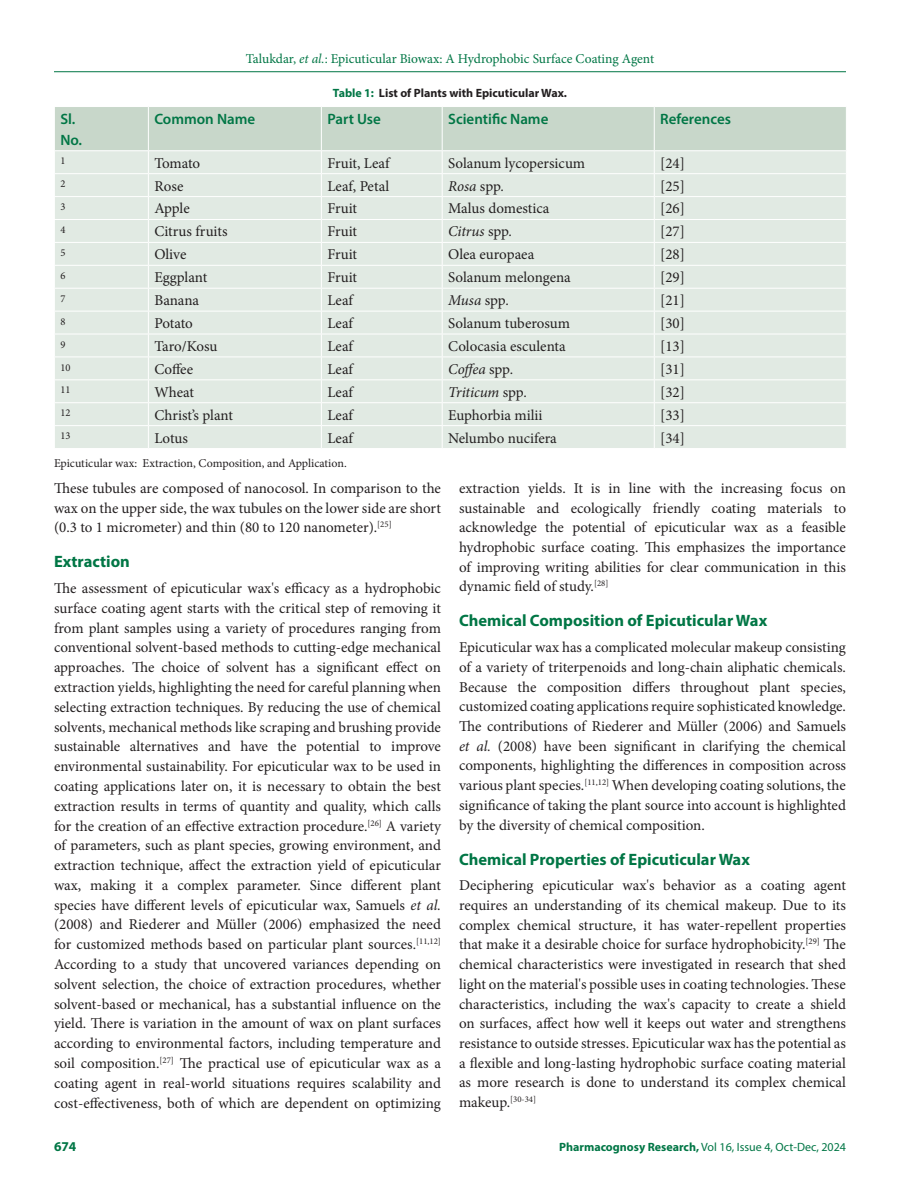
<style>
.page{position:relative;width:918px;height:1188px;background:#fff}
.page>*{position:absolute;margin:0;border:0;box-sizing:border-box;transform-origin:0 0}
.Heading_2{font:700 16.5px "Myriad Pro";color:#007645}
.Body_text__FO{font:15px/19.8px "Minion Pro";color:#231f20;text-align:justify}
.Table_Body{font:15px "Minion Pro";color:#231f20}
.Body_text{font:15px/19.8px "Minion Pro";letter-spacing:-.005em;color:#231f20;text-align:justify}
.Table_Body-2{font:italic 15px "Minion Pro";letter-spacing:-.005em;color:#231f20}
.Table_Header{font:600 15px "Myriad Pro";color:#007645}
.t1{font:13.5px "Minion Pro";color:#007645}
.t2{font:700 13.5px "Myriad Pro";color:#007645}
.Table_Footnote{font:12px "Minion Pro";color:#231f20}
.t3{font:12px "Myriad Pro";color:#007645}
.Table_Caption{font:700 12px "Myriad Pro";color:#231f20}
.t4{font:10.5px "Minion Pro";color:#231f20}
.s1{font-style:italic}
.s2{color:#007645}
.s3{font-style:normal}
.s4{font-weight:700}
</style>
<div class="page">
<hr style="left:54px;top:71px;width:792px;height:1px;background:#007645">
<svg style="left:55px;top:107px;width:791px;height:341px;background:#dfe8e1"></svg>
<p class="t1" style="left:246px;top:50px;width:410px">Talukdar, <span class="s1">et al.</span>: Epicuticular Biowax: A Hydrophobic Surface Coating Agent</p>
<p class="Table_Header" style="left:60px;top:109px;width:16px">Sl.</p>
<p class="Table_Header" style="left:60px;top:130px;width:23px">No.</p>
<p class="Table_Caption" style="left:333px;top:85px;width:236px"><span class="s2">Table 1:</span> List of Plants with Epicuticular Wax.</p>
<p class="Table_Header" style="left:154px;top:109px;width:102px">Common Name</p>
<p class="Table_Header" style="left:327px;top:109px;width:55px">Part Use</p>
<p class="Table_Header" style="left:448px;top:109px;width:102px">Scientific Name</p>
<p class="Table_Header" style="left:660px;top:109px;width:72px">References</p>
<p class="t4" style="left:60px;top:154px;width:7px">1</p>
<p class="Table_Body" style="left:154px;top:153px;width:47px">Tomato</p>
<p class="Table_Body" style="left:327px;top:153px;width:64px">Fruit, Leaf</p>
<p class="Table_Body" style="left:448px;top:153px;width:139px">Solanum lycopersicum</p>
<p class="Table_Body" style="left:660px;top:153px;width:26px">[24]</p>
<p class="t4" style="left:60px;top:177px;width:7px">2</p>
<p class="Table_Body" style="left:154px;top:176px;width:31px">Rose</p>
<p class="Table_Body" style="left:327px;top:176px;width:63px">Leaf, Petal</p>
<p class="Table_Body-2" style="left:448px;top:176px;width:58px">Rosa <span class="s3">spp</span>.</p>
<p class="Table_Body" style="left:660px;top:176px;width:26px">[25]</p>
<p class="t4" style="left:60px;top:200px;width:7px">3</p>
<p class="Table_Body" style="left:154px;top:199px;width:37px">Apple</p>
<p class="Table_Body" style="left:327px;top:199px;width:31px">Fruit</p>
<p class="Table_Body" style="left:448px;top:199px;width:103px">Malus domestica</p>
<p class="Table_Body" style="left:660px;top:199px;width:26px">[26]</p>
<p class="t4" style="left:60px;top:223px;width:7px">4</p>
<p class="Table_Body" style="left:154px;top:222px;width:75px">Citrus fruits</p>
<p class="Table_Body" style="left:327px;top:222px;width:31px">Fruit</p>
<p class="Table_Body-2" style="left:448px;top:221px;width:66px">Citrus <span class="s3">spp</span>.</p>
<p class="Table_Body" style="left:660px;top:222px;width:26px">[27]</p>
<p class="t4" style="left:60px;top:246px;width:7px">5</p>
<p class="Table_Body" style="left:154px;top:244px;width:34px">Olive</p>
<p class="Table_Body" style="left:327px;top:244px;width:31px">Fruit</p>
<p class="Table_Body" style="left:448px;top:244px;width:88px">Olea europaea</p>
<p class="Table_Body" style="left:660px;top:244px;width:26px">[28]</p>
<p class="t4" style="left:60px;top:269px;width:7px">6</p>
<p class="Table_Body" style="left:154px;top:267px;width:55px">Eggplant</p>
<p class="Table_Body" style="left:327px;top:267px;width:31px">Fruit</p>
<p class="Table_Body" style="left:448px;top:267px;width:124px">Solanum melongena</p>
<p class="Table_Body" style="left:660px;top:267px;width:26px">[29]</p>
<p class="t4" style="left:60px;top:291px;width:7px">7</p>
<p class="Table_Body" style="left:154px;top:290px;width:46px">Banana</p>
<p class="Table_Body" style="left:327px;top:290px;width:27px">Leaf</p>
<p class="Table_Body-2" style="left:448px;top:290px;width:63px">Musa <span class="s3">spp</span>.</p>
<p class="Table_Body" style="left:660px;top:290px;width:26px">[21]</p>
<p class="t4" style="left:60px;top:314px;width:7px">8</p>
<p class="Table_Body" style="left:154px;top:313px;width:40px">Potato</p>
<p class="Table_Body" style="left:327px;top:313px;width:27px">Leaf</p>
<p class="Table_Body" style="left:448px;top:313px;width:123px">Solanum tuberosum</p>
<p class="Table_Body" style="left:660px;top:313px;width:26px">[30]</p>
<p class="t4" style="left:60px;top:337px;width:7px">9</p>
<p class="Table_Body" style="left:154px;top:336px;width:65px">Taro/Kosu</p>
<p class="Table_Body" style="left:327px;top:336px;width:27px">Leaf</p>
<p class="Table_Body" style="left:448px;top:336px;width:119px">Colocasia esculenta</p>
<p class="Table_Body" style="left:660px;top:336px;width:26px">[13]</p>
<p class="t4" style="left:60px;top:360px;width:12px">10</p>
<p class="Table_Body" style="left:154px;top:359px;width:40px">Coffee</p>
<p class="Table_Body" style="left:327px;top:359px;width:27px">Leaf</p>
<p class="Table_Body-2" style="left:448px;top:359px;width:67px">Coffea <span class="s3">spp</span>.</p>
<p class="Table_Body" style="left:660px;top:359px;width:26px">[31]</p>
<p class="t4" style="left:60px;top:383px;width:12px">11</p>
<p class="Table_Body" style="left:154px;top:382px;width:41px">Wheat</p>
<p class="Table_Body" style="left:327px;top:382px;width:27px">Leaf</p>
<p class="Table_Body-2" style="left:448px;top:382px;width:81px">Triticum <span class="s3">spp</span>.</p>
<p class="Table_Body" style="left:660px;top:382px;width:26px">[32]</p>
<p class="t4" style="left:60px;top:406px;width:12px">12</p>
<p class="Table_Body" style="left:154px;top:405px;width:80px">Christ’s plant</p>
<p class="Table_Body" style="left:327px;top:405px;width:27px">Leaf</p>
<p class="Table_Body" style="left:448px;top:405px;width:96px">Euphorbia milii</p>
<p class="Table_Body" style="left:660px;top:405px;width:26px">[33]</p>
<p class="t4" style="left:60px;top:429px;width:12px">13</p>
<p class="Table_Body" style="left:154px;top:428px;width:35px">Lotus</p>
<p class="Table_Body" style="left:327px;top:428px;width:27px">Leaf</p>
<p class="Table_Body" style="left:448px;top:428px;width:110px">Nelumbo nucifera</p>
<p class="Table_Body" style="left:660px;top:428px;width:26px">[34]</p>
<p class="Table_Footnote" style="left:54px;top:455px;width:294px">Epicuticular wax: Extraction, Composition, and Application.</p>
<p class="Body_text" style="left:54px;top:478px;width:388px">These tubules are composed of nanocosol. In comparison to the wax on the upper side, the wax tubules on the lower side are short (0.3 to 1 micrometer) and thin (80 to 120 nanometer).<sup>[25]</sup></p>
<p class="Heading_2" style="left:54px;top:551px;width:77px">Extraction</p>
<p class="Body_text__FO" style="left:54px;top:578px;width:389px">The assessment of epicuticular wax's efficacy as a hydrophobic surface coating agent starts with the critical step of removing it from plant samples using a variety of procedures ranging from conventional solvent-based methods to cutting-edge mechanical approaches. The choice of solvent has a significant effect on extraction yields, highlighting the need for careful planning when selecting extraction techniques. By reducing the use of chemical solvents, mechanical methods like scraping and brushing provide sustainable alternatives and have the potential to improve environmental sustainability. For epicuticular wax to be used in coating applications later on, it is necessary to obtain the best extraction results in terms of quantity and quality, which calls for the creation of an effective extraction procedure.<sup>[26]</sup> A variety of parameters, such as plant species, growing environment, and extraction technique, affect the extraction yield of epicuticular wax, making it a complex parameter. Since different plant species have different levels of epicuticular wax, Samuels <span class="s1">et al. </span>(2008) and Riederer and Müller (2006) emphasized the need for customized methods based on particular plant sources.<sup>[11,12] </sup>According to a study that uncovered variances depending on solvent selection, the choice of extraction procedures, whether solvent-based or mechanical, has a substantial influence on the yield. There is variation in the amount of wax on plant surfaces according to environmental factors, including temperature and soil composition.<sup>[27]</sup> The practical use of epicuticular wax as a coating agent in real-world situations requires scalability and cost-effectiveness, both of which are dependent on optimizing</p>
<p class="Body_text__FO" style="left:459px;top:478px;width:389px">extraction yields. It is in line with the increasing focus on sustainable and ecologically friendly coating materials to acknowledge the potential of epicuticular wax as a feasible hydrophobic surface coating. This emphasizes the importance of improving writing abilities for clear communication in this dynamic field of study.<sup>[28]</sup></p>
<p class="Heading_2" style="left:459px;top:610px;width:310px">Chemical Composition of Epicuticular Wax</p>
<p class="Body_text__FO" style="left:459px;top:638px;width:389px">Epicuticular wax has a complicated molecular makeup consisting of a variety of triterpenoids and long-chain aliphatic chemicals.<br>Because the composition differs throughout plant species, customized coating applications require sophisticated knowledge.<br>The contributions of Riederer and Müller (2006) and Samuels <span class="s1">et al.</span> (2008) have been significant in clarifying the chemical components, highlighting the differences in composition across various plant species.<sup>[11,12]</sup> When developing coating solutions, the significance of taking the plant source into account is highlighted by the diversity of chemical composition.</p>
<p class="Heading_2" style="left:459px;top:848px;width:292px">Chemical Properties of Epicuticular Wax</p>
<p class="Body_text__FO" style="left:459px;top:876px;width:389px">Deciphering epicuticular wax's behavior as a coating agent requires an understanding of its chemical makeup. Due to its complex chemical structure, it has water-repellent properties that make it a desirable choice for surface hydrophobicity.<sup>[29]</sup> The chemical characteristics were investigated in research that shed light on the material's possible uses in coating technologies. These characteristics, including the wax's capacity to create a shield on surfaces, affect how well it keeps out water and strengthens resistance to outside stresses. Epicuticular wax has the potential as a flexible and long-lasting hydrophobic surface coating material as more research is done to understand its complex chemical makeup.<sup>[30-34]</sup></p>
<p class="t2" style="left:54px;top:1137px;width:24px">674</p>
<p class="t3" style="left:559px;top:1139px;width:288px"><span class="s4">Pharmacognosy Research,</span> Vol 16, Issue 4, Oct-Dec, 2024</p>
</div>
